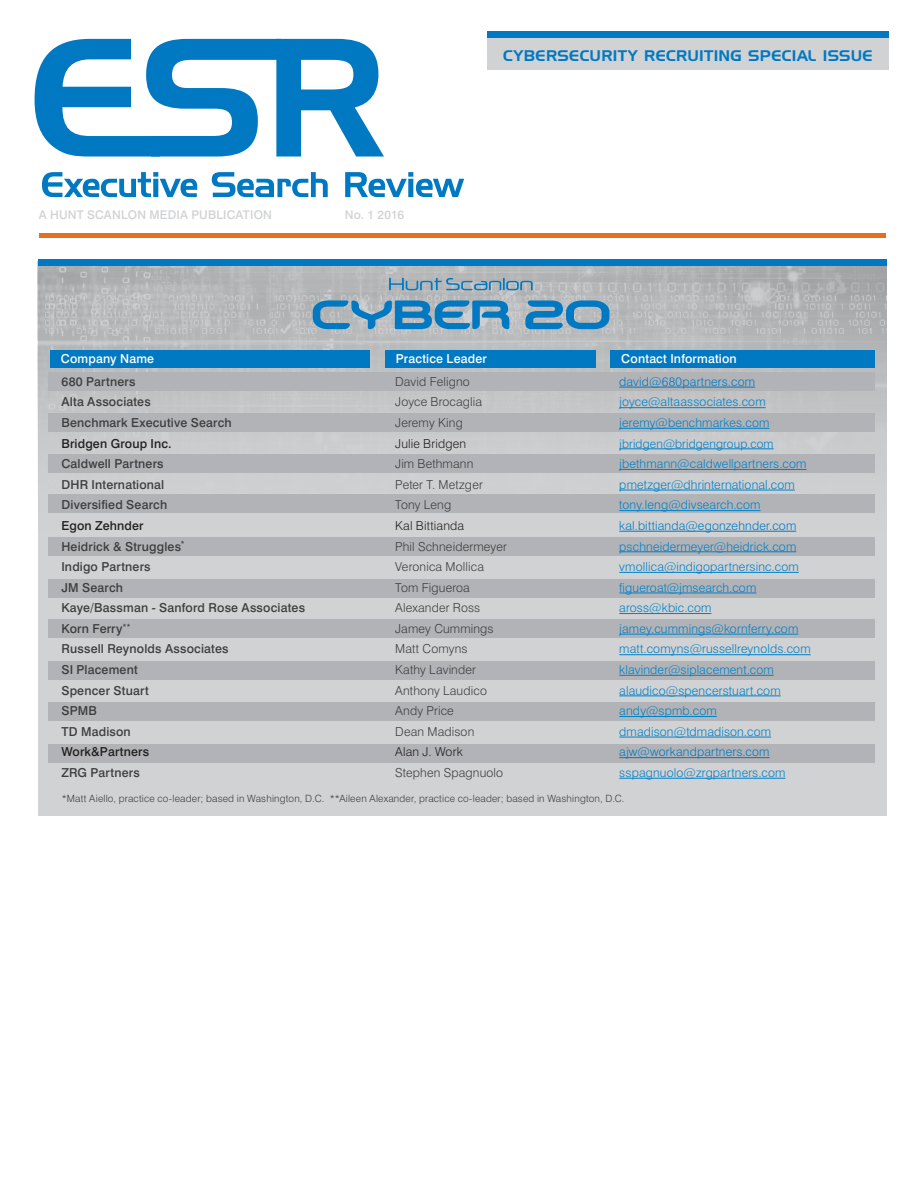
<style>
.page{position:relative;width:918px;height:1188px;background:#fff}
.page>*{position:absolute;margin:0;border:0;box-sizing:border-box;transform-origin:0 0}
.t1{font:15px "Handel Gothic BT";letter-spacing:.02em;color:#0079c2}
.t2{font:300 12.3px "Swiss 721 BT";letter-spacing:.01em;color:#0080c6}
.t3{font:500 12.3px "Swiss 721 BT";letter-spacing:.015em;color:#3e3e3f}
.t4{font:300 12.3px "Swiss 721 BT";letter-spacing:.01em;color:#3e3e3f}
.t5{font:300 12.3px "Swiss 721 BT";letter-spacing:.015em;color:#0079c2}
.t6{font:500 12.3px "Swiss 721 BT";letter-spacing:.015em;color:#fff}
.t7{font:500 12.3px "Swiss 721 BT";letter-spacing:.015em;color:#231f20}
.t8{font:300 12.3px "Swiss 721 BT";letter-spacing:.015em;color:#231f20}
.t9{font:500 12px "Swiss 721 BT";letter-spacing:.015em;color:#d1d2d4}
.t10{font:300 12px "Swiss 721 BT";letter-spacing:.015em;color:#0080c6}
.t11{font:300 10.05px "Swiss 721 BT";letter-spacing:.02em;color:#3e3e3f}
</style>
<div class="page">
<div style="left:487px;top:31px;width:402px;height:39px;background:#d1d2d4"></div>
<div style="left:487px;top:31px;width:402px;height:7px;background:#0079c2"></div>
<div style="left:40px;top:233px;width:846px;height:5px;background:#e4701e"></div>
<svg style="left:35px;top:39px;width:349px;height:118px"></svg>
<svg style="left:42px;top:172px;width:155px;height:25px"></svg>
<svg style="left:212px;top:172px;width:116px;height:25px"></svg>
<svg style="left:345px;top:172px;width:119px;height:25px"></svg>
<div style="left:38px;top:259px;width:848px;height:557px;background:#d1d2d4"></div>
<img style="left:38px;top:266px;width:848px;height:414px">
<div style="left:38px;top:259px;width:848px;height:7px;background:#0079c2"></div>
<svg style="left:313px;top:300px;width:196px;height:29px"></svg>
<svg style="left:525px;top:300px;width:84px;height:29px"></svg>
<svg style="left:389px;top:278px;width:144px;height:12px"></svg>
<div style="left:49px;top:373px;width:826px;height:18px;background:#b2b3b7"></div>
<div style="left:49px;top:454px;width:826px;height:19px;background:#b2b3b7"></div>
<div style="left:49px;top:537px;width:826px;height:18px;background:#b2b3b7"></div>
<div style="left:49px;top:620px;width:826px;height:18px;background:#b2b3b7"></div>
<div style="left:49px;top:702px;width:826px;height:19px;background:#b2b3b7"></div>
<div style="left:49px;top:744px;width:826px;height:18px;background:#b2b3b7"></div>
<div style="left:49px;top:413px;width:826px;height:19px;background:#b2b3b7"></div>
<div style="left:49px;top:495px;width:826px;height:18px;background:#b2b3b7"></div>
<div style="left:49px;top:579px;width:826px;height:18px;background:#b2b3b7"></div>
<div style="left:49px;top:661px;width:826px;height:18px;background:#b2b3b7"></div>
<hr style="left:619px;top:387px;width:136px;height:1px;background:#0079c2">
<hr style="left:619px;top:407px;width:147px;height:1px;background:#0080c6">
<hr style="left:619px;top:428px;width:150px;height:1px;background:#0080c6">
<hr style="left:619px;top:449px;width:155px;height:1px;background:#0080c6">
<hr style="left:619px;top:469px;width:187px;height:1px;background:#0080c6">
<hr style="left:619px;top:490px;width:176px;height:1px;background:#0080c6">
<hr style="left:619px;top:510px;width:142px;height:1px;background:#0080c6">
<hr style="left:619px;top:531px;width:177px;height:1px;background:#0079c2">
<hr style="left:619px;top:551px;width:177px;height:1px;background:#0080c6">
<hr style="left:619px;top:572px;width:180px;height:1px;background:#0080c6">
<hr style="left:619px;top:593px;width:137px;height:1px;background:#0080c6">
<hr style="left:619px;top:613px;width:92px;height:1px;background:#0080c6">
<hr style="left:619px;top:634px;width:179px;height:1px;background:#0080c6">
<hr style="left:619px;top:654px;width:192px;height:1px;background:#0080c6">
<hr style="left:619px;top:675px;width:155px;height:1px;background:#0080c6">
<hr style="left:619px;top:696px;width:162px;height:1px;background:#0080c6">
<hr style="left:619px;top:716px;width:98px;height:1px;background:#0080c6">
<hr style="left:619px;top:737px;width:152px;height:1px;background:#0080c6">
<hr style="left:619px;top:757px;width:151px;height:1px;background:#0079c2">
<hr style="left:619px;top:778px;width:167px;height:1px;background:#0080c6">
<div style="left:50px;top:350px;width:320px;height:18px;background:#0079c2"></div>
<div style="left:385px;top:350px;width:211px;height:18px;background:#0079c2"></div>
<div style="left:610px;top:350px;width:265px;height:18px;background:#0079c2"></div>
<p class="t9" style="left:39px;top:208px;width:235px">A HUNT SCANLON MEDIA PUBLICATION</p>
<p class="t9" style="left:345px;top:208px;width:61px">No. 1 2016</p>
<p class="t1" style="left:503px;top:46px;width:371px">CYBERSECURITY RECRUITING SPECIAL ISSUE</p>
<p class="t6" style="left:61px;top:351px;width:95px">Company Name</p>
<p class="t6" style="left:396px;top:351px;width:93px">Practice Leader</p>
<p class="t6" style="left:621px;top:351px;width:117px">Contact Information</p>
<p class="t3" style="left:61px;top:374px;width:76px">680 Partners</p>
<p class="t4" style="left:395px;top:374px;width:76px">David Feligno</p>
<p class="t5" style="left:619px;top:374px;width:137px">david@680partners.com</p>
<p class="t3" style="left:61px;top:395px;width:91px">Alta Associates</p>
<p class="t4" style="left:395px;top:395px;width:88px">Joyce Brocaglia</p>
<p class="t2" style="left:619px;top:395px;width:148px">joyce@altaassociates.com</p>
<p class="t3" style="left:61px;top:415px;width:172px">Benchmark Executive Search</p>
<p class="t4" style="left:395px;top:415px;width:69px">Jeremy King</p>
<p class="t2" style="left:619px;top:415px;width:152px">jeremy@benchmarkes.com</p>
<p class="t7" style="left:61px;top:436px;width:112px">Bridgen Group Inc.</p>
<p class="t8" style="left:395px;top:436px;width:72px">Julie Bridgen</p>
<p class="t10" style="left:619px;top:436px;width:156px">jbridgen@bridgengroup.com</p>
<p class="t3" style="left:61px;top:456px;width:104px">Caldwell Partners</p>
<p class="t4" style="left:395px;top:456px;width:80px">Jim Bethmann</p>
<p class="t2" style="left:619px;top:456px;width:189px">jbethmann@caldwellpartners.com</p>
<p class="t3" style="left:61px;top:477px;width:104px">DHR International</p>
<p class="t4" style="left:395px;top:477px;width:89px">Peter T. Metzger</p>
<p class="t2" style="left:619px;top:477px;width:177px">pmetzger@dhrinternational.com</p>
<p class="t3" style="left:61px;top:497px;width:107px">Diversified Search</p>
<p class="t4" style="left:395px;top:497px;width:57px">Tony Leng</p>
<p class="t2" style="left:619px;top:497px;width:143px">tony.leng@divsearch.com</p>
<p class="t7" style="left:61px;top:518px;width:84px">Egon Zehnder</p>
<p class="t8" style="left:395px;top:518px;width:70px">Kal Bittianda</p>
<p class="t5" style="left:619px;top:518px;width:178px">kal.bittianda@egonzehnder.com</p>
<p class="t3" style="left:61px;top:539px;width:125px">Heidrick &amp; Struggles<sup>*</sup></p>
<p class="t4" style="left:395px;top:539px;width:113px">Phil Schneidermeyer</p>
<p class="t2" style="left:619px;top:539px;width:179px">pschneidermeyer@heidrick.com</p>
<p class="t3" style="left:61px;top:559px;width:91px">Indigo Partners</p>
<p class="t4" style="left:395px;top:559px;width:90px">Veronica Mollica</p>
<p class="t2" style="left:619px;top:559px;width:181px">vmollica@indigopartnersinc.com</p>
<p class="t3" style="left:61px;top:580px;width:63px">JM Search</p>
<p class="t4" style="left:395px;top:580px;width:76px">Tom Figueroa</p>
<p class="t2" style="left:619px;top:580px;width:139px">figueroat@jmsearch.com</p>
<p class="t3" style="left:61px;top:600px;width:245px">Kaye/Bassman - Sanford Rose Associates</p>
<p class="t4" style="left:395px;top:600px;width:87px">Alexander Ross</p>
<p class="t2" style="left:619px;top:600px;width:94px">aross@kbic.com</p>
<p class="t3" style="left:61px;top:621px;width:70px">Korn Ferry<sup>**</sup></p>
<p class="t4" style="left:395px;top:621px;width:100px">Jamey Cummings</p>
<p class="t2" style="left:619px;top:621px;width:181px">jamey.cummings@kornferry.com</p>
<p class="t3" style="left:61px;top:642px;width:169px">Russell Reynolds Associates</p>
<p class="t4" style="left:395px;top:642px;width:74px">Matt Comyns</p>
<p class="t2" style="left:619px;top:642px;width:193px">matt.comyns@russellreynolds.com</p>
<p class="t3" style="left:61px;top:662px;width:78px">SI Placement</p>
<p class="t4" style="left:395px;top:662px;width:82px">Kathy Lavinder</p>
<p class="t2" style="left:619px;top:662px;width:156px">klavinder@siplacement.com</p>
<p class="t3" style="left:61px;top:683px;width:89px">Spencer Stuart</p>
<p class="t4" style="left:395px;top:683px;width:93px">Anthony Laudico</p>
<p class="t2" style="left:619px;top:683px;width:163px">alaudico@spencerstuart.com</p>
<p class="t3" style="left:61px;top:703px;width:37px">SPMB</p>
<p class="t4" style="left:395px;top:703px;width:60px">Andy Price</p>
<p class="t2" style="left:619px;top:703px;width:99px">andy@spmb.com</p>
<p class="t3" style="left:61px;top:724px;width:71px">TD Madison</p>
<p class="t4" style="left:395px;top:724px;width:81px">Dean Madison</p>
<p class="t2" style="left:619px;top:724px;width:153px">dmadison@tdmadison.com</p>
<p class="t7" style="left:61px;top:744px;width:89px">Work&amp;Partners</p>
<p class="t8" style="left:395px;top:744px;width:69px">Alan J. Work</p>
<p class="t5" style="left:619px;top:744px;width:152px">ajw@workandpartners.com</p>
<p class="t3" style="left:61px;top:765px;width:80px">ZRG Partners</p>
<p class="t4" style="left:395px;top:765px;width:109px">Stephen Spagnuolo</p>
<p class="t2" style="left:619px;top:765px;width:168px">sspagnuolo@zrgpartners.com</p>
<p class="t11" style="left:62px;top:792px;width:564px">*Matt Aiello, practice co-leader; based in Washington, D.C. **Aileen Alexander, practice co-leader; based in Washington, D.C.</p>
</div>
